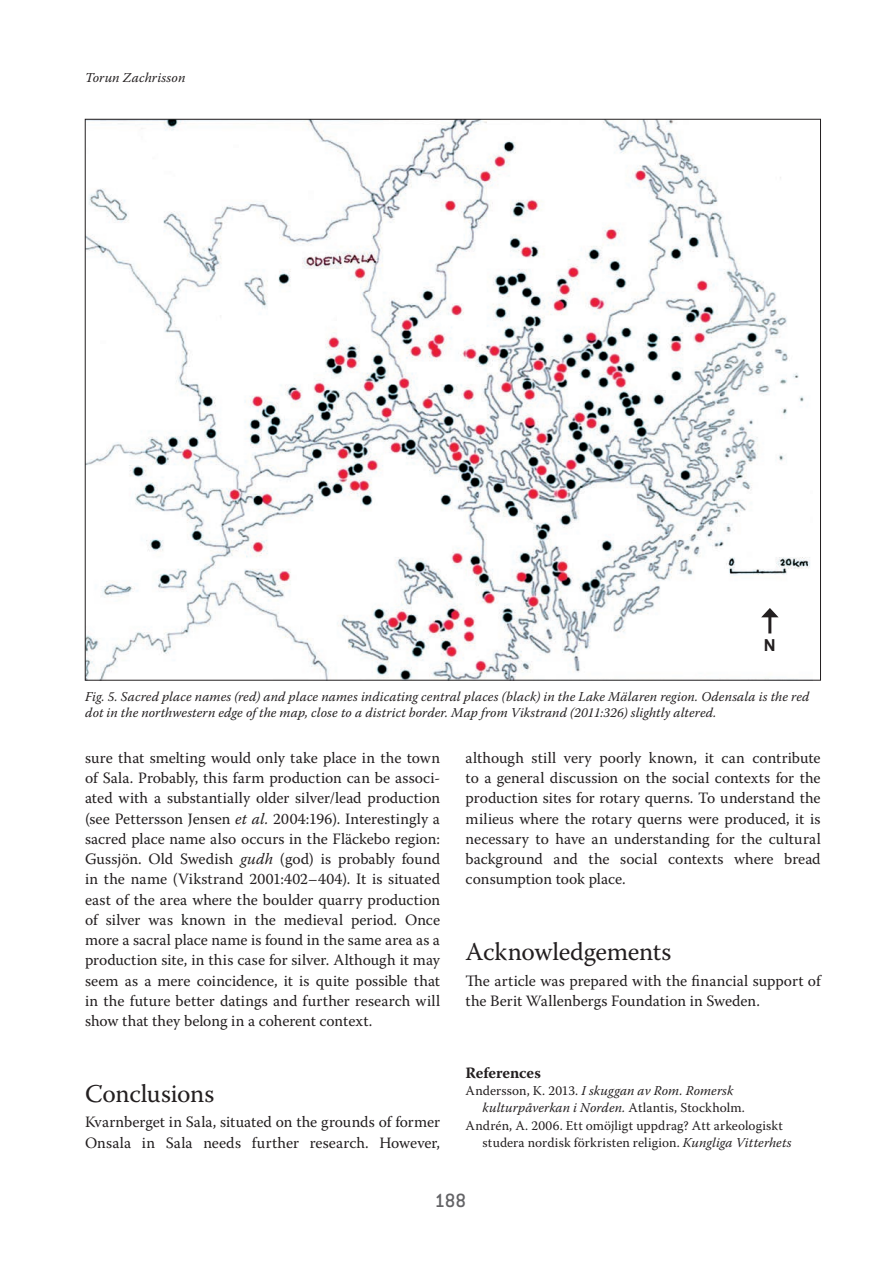
<style>
.page{position:relative;width:893px;height:1263px;background:#fff}
.page>*{position:absolute;margin:0;border:0;box-sizing:border-box;transform-origin:0 0}
.t1{font:25.5px "Warnock Pro";letter-spacing:-.015em;color:#231f20}
.t2{font:500 21px "Conduit ITC";color:#636366}
.t3{font:700 16.5px "Arial";color:#231f20}
.t4{font:15.75px/20.2px "Warnock Pro";color:#231f20;text-align:justify}
.t5{font:700 15.75px "Warnock Pro";letter-spacing:-.005em;color:#231f20}
.t6{font:italic 13.5px/16.5px "Warnock Pro";letter-spacing:.01em;color:#231f20}
.t7{font:13.5px "Warnock Pro";letter-spacing:.005em;color:#231f20}
.s1{font-style:italic}
.s2{font-style:normal}
</style>
<div class="page">
<img style="left:87px;top:121px;width:723px;height:557px">
<hr style="left:768px;top:615px;width:3px;height:18px;background:#231f20">
<svg style="left:761px;top:608px;width:18px;height:9px"></svg>
<p class="t6" style="left:85px;top:69px;width:102px">Torun Zachrisson</p>
<p class="t3" style="left:764px;top:634px;width:13px">N</p>
<p class="t6" style="left:85px;top:688px;width:726px">Fig. 5. Sacred place names (red) and place names indicating central places (black) in the Lake Mälaren region. Odensala is the red dot in the northwestern edge of the map, close to a district border. Map from Vikstrand (2011:326) slightly altered.</p>
<p class="t4" style="left:85px;top:747px;width:357px">sure that smelting would only take place in the town of Sala. Probably, this farm production can be associ&shy;ated with a substantially older silver/lead production (see Pettersson Jensen <span class="s1">et al.</span> 2004:196). Interestingly a sacred place name also occurs in the Fläckebo region:<br>Gussjön. Old Swedish <span class="s1">gudh</span> (god) is probably found in the name (Vikstrand 2001:402–404). It is situated east of the area where the boulder quarry production of silver was known in the medieval period. Once more a sacral place name is found in the same area as a production site, in this case for silver. Although it may seem as a mere coincidence, it is quite possible that in the future better datings and further research will show that they belong in a coherent context.</p>
<h1 class="t1" style="left:85px;top:1078px;width:131px">Conclusions</h1>
<p class="t4" style="left:85px;top:1112px;width:357px">Kvarnberget in Sala, situated on the grounds of former<br>Onsala in Sala needs further research. However,</p>
<p class="t4" style="left:466px;top:747px;width:357px">although still very poorly known, it can contribute to a general discussion on the social contexts for the production sites for rotary querns. To understand the milieus where the rotary querns were produced, it is necessary to have an understanding for the cultural background and the social contexts where bread consumption took place.</p>
<h1 class="t1" style="left:466px;top:936px;width:207px">Acknowledgements</h1>
<p class="t4" style="left:466px;top:970px;width:357px">The article was prepared with the financial support of the Berit Wallenbergs Foundation in Sweden.</p>
<p class="t5" style="left:466px;top:1063px;width:77px">References</p>
<p class="t6" style="left:466px;top:1082px;width:269px"><span class="s2">Andersson, K. 2013.</span> I skuggan av Rom. Romersk</p>
<p class="t6" style="left:483px;top:1099px;width:264px">kulturpåverkan i Norden. <span class="s2">Atlantis, Stockholm.</span></p>
<p class="t7" style="left:466px;top:1117px;width:319px">Andrén, A. 2006. Ett omöjligt uppdrag? Att arkeologiskt</p>
<p class="t7" style="left:483px;top:1134px;width:310px">studera nordisk förkristen religion. <span class="s1">Kungliga Vitterhets</span></p>
<h2 class="t2" style="left:434px;top:1188px;width:33px">188</h2>
</div>
